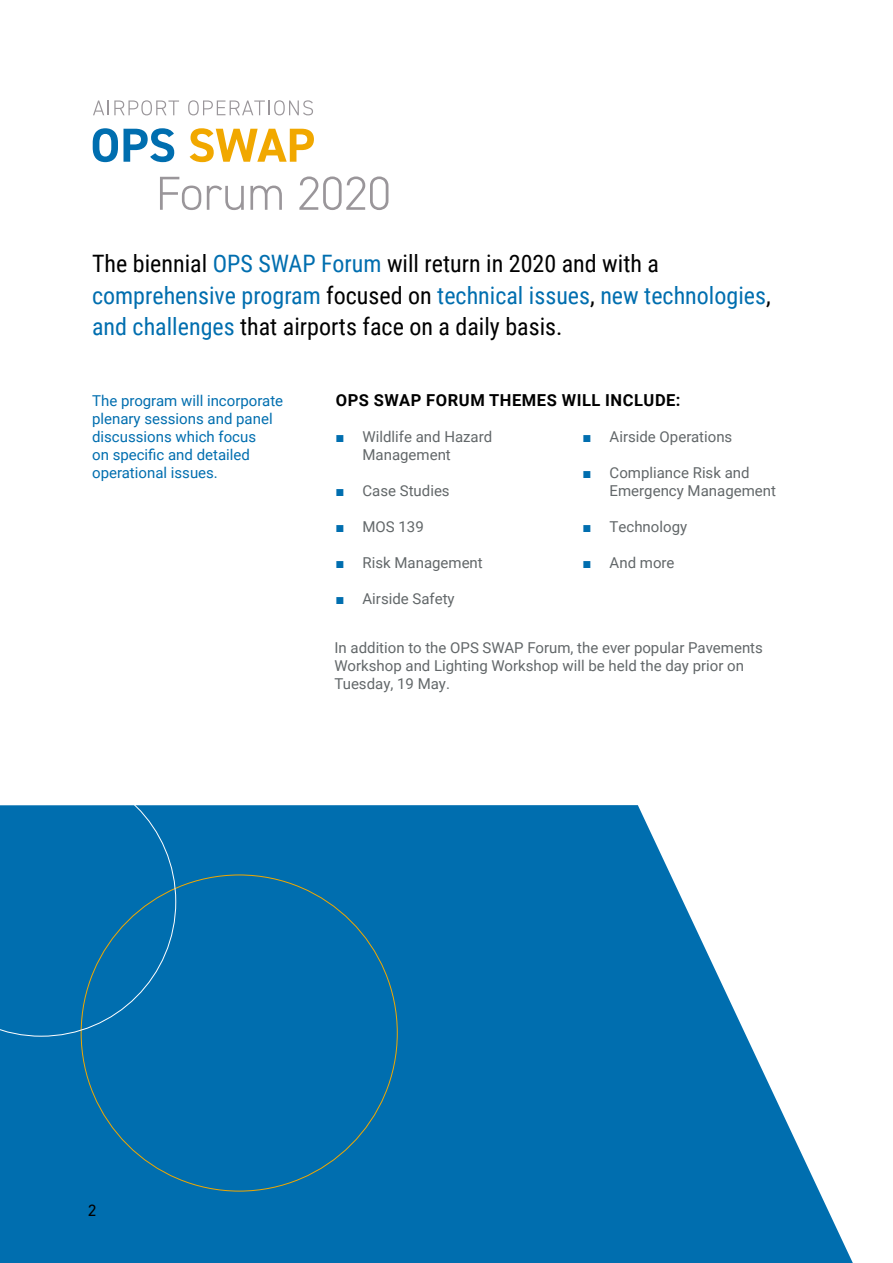
<style>
.page{position:relative;width:893px;height:1263px;background:#fff}
.page>*{position:absolute;margin:0;border:0;box-sizing:border-box;transform-origin:0 0}
.t1{font:24px/31.5px "Roboto Condensed";color:#000}
.t2{font:700 16.5px "Roboto";letter-spacing:.035em;color:#000}
.t3{font:16.5px "DIN2014";color:#000}
.t4{font:15px/18px "Roboto";color:#626769}
.t5{font:15px/18px "Roboto";color:#006eaf}
.s1{color:#006eaf}
.s2{font-family:"Arial";color:#006eaf}
</style>
<div class="page">
<svg style="left:0;top:805px;width:853px;height:458px;background:#2482b9"></svg>
<div style="left:0;top:805px;width:176px;height:231px;background:#006eaf"></div>
<svg style="left:160px;top:177px;width:41px;height:33px"></svg>
<svg style="left:207px;top:186px;width:37px;height:24px"></svg>
<svg style="left:250px;top:186px;width:32px;height:24px"></svg>
<svg style="left:299px;top:176px;width:89px;height:34px"></svg>
<svg style="left:93px;top:128px;width:81px;height:34px"></svg>
<svg style="left:190px;top:128px;width:124px;height:34px"></svg>
<svg style="left:93px;top:100px;width:86px;height:15px"></svg>
<svg style="left:188px;top:100px;width:125px;height:15px"></svg>
<h1 class="t1" style="left:92px;top:247px;width:680px">The biennial <span class="s1">OPS SWAP Forum</span> will return in 2020 and with a <span class="s1">comprehensive program</span> focused on <span class="s1">technical issues</span>, <span class="s1">new technologies</span>, <span class="s1">and challenges</span> that airports face on a daily basis.</h1>
<p class="t5" style="left:92px;top:391px;width:193px">The program will incorporate</p>
<p class="t2" style="left:336px;top:389px;width:346px">OPS SWAP FORUM THEMES WILL INCLUDE:</p>
<p class="t5" style="left:92px;top:409px;width:182px">plenary sessions and panel discussions which focus on specific and detailed operational issues.</p>
<p class="t4" style="left:362px;top:427px;width:131px;text-indent:-27px"><span class="s2">■</span> Wildlife and Hazard<br>Management</p>
<p class="t4" style="left:335px;top:481px;width:116px"><span class="s2">■</span> Case Studies</p>
<p class="t4" style="left:335px;top:517px;width:90px"><span class="s2">■</span> MOS 139</p>
<p class="t4" style="left:335px;top:553px;width:149px"><span class="s2">■</span> Risk Management</p>
<p class="t4" style="left:335px;top:589px;width:121px"><span class="s2">■</span> Airside Safety</p>
<p class="t4" style="left:583px;top:427px;width:151px"><span class="s2">■</span> Airside Operations</p>
<p class="t4" style="left:610px;top:463px;width:168px;text-indent:-27px"><span class="s2">■</span> Compliance Risk and<br>Emergency Management</p>
<p class="t4" style="left:583px;top:517px;width:106px"><span class="s2">■</span> Technology</p>
<p class="t4" style="left:583px;top:553px;width:93px"><span class="s2">■</span> And more</p>
<p class="t3" style="left:88px;top:1200px;width:10px">2</p>
<p class="t4" style="left:334px;top:638px;width:430px">In addition to the OPS SWAP Forum, the ever popular Pavements<br>Workshop and Lighting Workshop will be held the day prior on<br>Tuesday, 19 May.</p>
</div>
